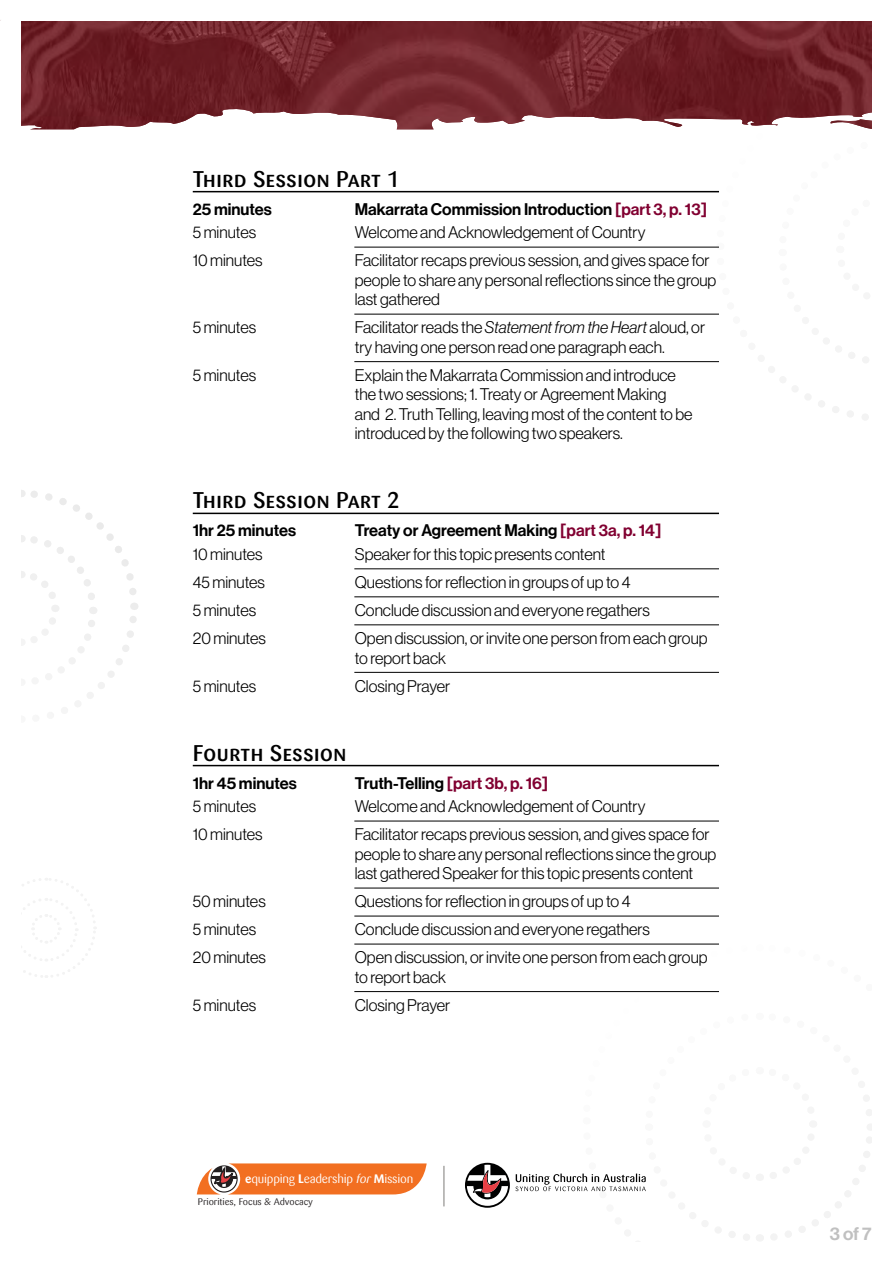
<style>
.page{position:relative;width:893px;height:1263px;background:#fff}
.page>*{position:absolute;margin:0;border:0;box-sizing:border-box;transform-origin:0 0}
.t1{font:22.5px "Sari Medium Caps";color:#000}
.t2{font:18px "N Haas Grotesk DS Pro 65 Md";color:#c0c0c0}
.t3{font:16.5px/19.5px "N Haas Grotesk DS Pro 45 Lt";color:#000}
.t4{font:16.5px "N Haas Grotesk DS Pro 65 Md";color:#000}
.t5{font:12.3px "Sari";letter-spacing:-.02em;color:#fff}
.t6{font:9.45px "Sari";letter-spacing:-.01em;color:#231f20}
.s1{color:#810031}
.s2{font-family:"N Haas Grotesk DS Pro 46 Lt It"}
.s3{font-weight:700}
.s4{font-style:italic}
</style>
<div class="page">
<svg style="left:22px;top:878px;width:75px;height:100px"></svg>
<svg style="left:712px;top:190px;width:157px;height:230px"></svg>
<svg style="left:22px;top:490px;width:116px;height:220px"></svg>
<img style="left:22px;top:22px;width:849px;height:107px">
<svg style="left:197px;top:1163px;width:230px;height:31px;background:#e97e3e"></svg>
<svg style="left:516px;top:943px;width:356px;height:299px"></svg>
<svg style="left:465px;top:1163px;width:45px;height:45px"></svg>
<hr style="left:444px;top:1166px;width:1px;height:40px;background:#7e7b79">
<hr style="left:193px;top:191px;width:526px;height:1px;background:#000">
<hr style="left:354px;top:247px;width:365px;height:1px;background:#000">
<hr style="left:354px;top:314px;width:365px;height:1px;background:#000">
<hr style="left:354px;top:361px;width:365px;height:1px;background:#000">
<hr style="left:193px;top:513px;width:526px;height:1px;background:#000">
<hr style="left:354px;top:569px;width:365px;height:1px;background:#000">
<hr style="left:354px;top:597px;width:365px;height:1px;background:#000">
<hr style="left:354px;top:625px;width:365px;height:1px;background:#000">
<hr style="left:354px;top:672px;width:365px;height:1px;background:#000">
<hr style="left:193px;top:765px;width:526px;height:1px;background:#000">
<hr style="left:354px;top:821px;width:365px;height:1px;background:#000">
<hr style="left:354px;top:888px;width:365px;height:1px;background:#000">
<hr style="left:354px;top:916px;width:365px;height:1px;background:#000">
<hr style="left:354px;top:944px;width:365px;height:1px;background:#000">
<hr style="left:354px;top:991px;width:365px;height:1px;background:#000">
<h1 class="t1" style="left:193px;top:166px;width:208px">Third Session Part 1</h1>
<p class="t4" style="left:193px;top:199px;width:81px">25 minutes</p>
<p class="t4" style="left:355px;top:199px;width:354px">Makarrata Commission Introduction <span class="s1">[part 3, p. 13]</span></p>
<p class="t3" style="left:193px;top:223px;width:65px">5 minutes</p>
<p class="t3" style="left:355px;top:223px;width:292px">Welcome and Acknowledgement of Country</p>
<p class="t3" style="left:193px;top:251px;width:71px">10 minutes</p>
<p class="t3" style="left:355px;top:251px;width:363px">Facilitator recaps previous session, and gives space for people to share any personal reflections since the group last gathered</p>
<p class="t3" style="left:193px;top:318px;width:65px">5 minutes</p>
<p class="t3" style="left:355px;top:318px;width:352px">Facilitator reads the <span class="s2">Statement from the Heart</span> aloud, or try having one person read one paragraph each.</p>
<p class="t3" style="left:193px;top:365px;width:65px">5 minutes</p>
<p class="t3" style="left:355px;top:365px;width:339px">Explain the Makarrata Commission and introduce the two sessions; 1. Treaty or Agreement Making and 2. Truth Telling, leaving most of the content to be introduced by the following two speakers.</p>
<h1 class="t1" style="left:193px;top:487px;width:208px">Third Session Part 2</h1>
<p class="t4" style="left:193px;top:521px;width:105px">1hr 25 minutes</p>
<p class="t4" style="left:355px;top:521px;width:308px">Treaty or Agreement Making <span class="s1">[part 3a, p. 14]</span></p>
<p class="t3" style="left:193px;top:545px;width:71px">10 minutes</p>
<p class="t3" style="left:355px;top:545px;width:252px">Speaker for this topic presents content</p>
<p class="t3" style="left:193px;top:573px;width:74px">45 minutes</p>
<p class="t3" style="left:355px;top:573px;width:277px">Questions for reflection in groups of up to 4</p>
<p class="t3" style="left:193px;top:601px;width:65px">5 minutes</p>
<p class="t3" style="left:355px;top:601px;width:297px">Conclude discussion and everyone regathers</p>
<p class="t3" style="left:193px;top:629px;width:75px">20 minutes</p>
<p class="t3" style="left:355px;top:629px;width:354px">Open discussion, or invite one person from each group to report back</p>
<p class="t3" style="left:193px;top:676px;width:65px">5 minutes</p>
<p class="t3" style="left:355px;top:676px;width:97px">Closing Prayer</p>
<h1 class="t1" style="left:193px;top:739px;width:156px">Fourth Session</h1>
<p class="t4" style="left:193px;top:773px;width:106px">1hr 45 minutes</p>
<p class="t4" style="left:355px;top:773px;width:195px">Truth-Telling <span class="s1">[part 3b, p. 16]</span></p>
<p class="t3" style="left:193px;top:797px;width:65px">5 minutes</p>
<p class="t3" style="left:355px;top:797px;width:292px">Welcome and Acknowledgement of Country</p>
<p class="t3" style="left:193px;top:825px;width:71px">10 minutes</p>
<p class="t3" style="left:355px;top:825px;width:363px">Facilitator recaps previous session, and gives space for people to share any personal reflections since the group last gathered Speaker for this topic presents content</p>
<p class="t3" style="left:193px;top:892px;width:75px">50 minutes</p>
<p class="t3" style="left:355px;top:892px;width:277px">Questions for reflection in groups of up to 4</p>
<p class="t3" style="left:193px;top:920px;width:65px">5 minutes</p>
<p class="t3" style="left:355px;top:920px;width:297px">Conclude discussion and everyone regathers</p>
<p class="t3" style="left:193px;top:948px;width:75px">20 minutes</p>
<p class="t3" style="left:355px;top:948px;width:354px">Open discussion, or invite one person from each group to report back</p>
<p class="t3" style="left:193px;top:995px;width:65px">5 minutes</p>
<p class="t3" style="left:355px;top:995px;width:97px">Closing Prayer</p>
<p class="t5" style="left:245px;top:1171px;width:170px"><span class="s3">e</span>quipping <span class="s3">L</span>eadership <span class="s4">for</span> <span class="s3">M</span>iss on</p>
<p class="t6" style="left:198px;top:1196px;width:117px">Priorities, Focus &amp; Advocacy</p>
<p class="t5" style="left:258px;top:1171px;width:170px"><span class="s3">e</span>quipping <span class="s3">L</span>eadership <span class="s4">for</span> <span class="s3">M</span>ission</p>
<p class="t6" style="left:211px;top:1196px;width:117px">Priorities, Focus &amp; Advocacy</p>
<p class="t5" style="left:251px;top:1173px;width:170px"><span class="s3">e</span>quipping <span class="s3">L</span>eadership <span class="s4">for</span> <span class="s3">M</span>ission</p>
<p class="t6" style="left:203px;top:1198px;width:117px">Priorities, Focus &amp; Advocacy</p>
<p class="t2" style="left:830px;top:1223px;width:43px">3 of 7</p>
</div>
